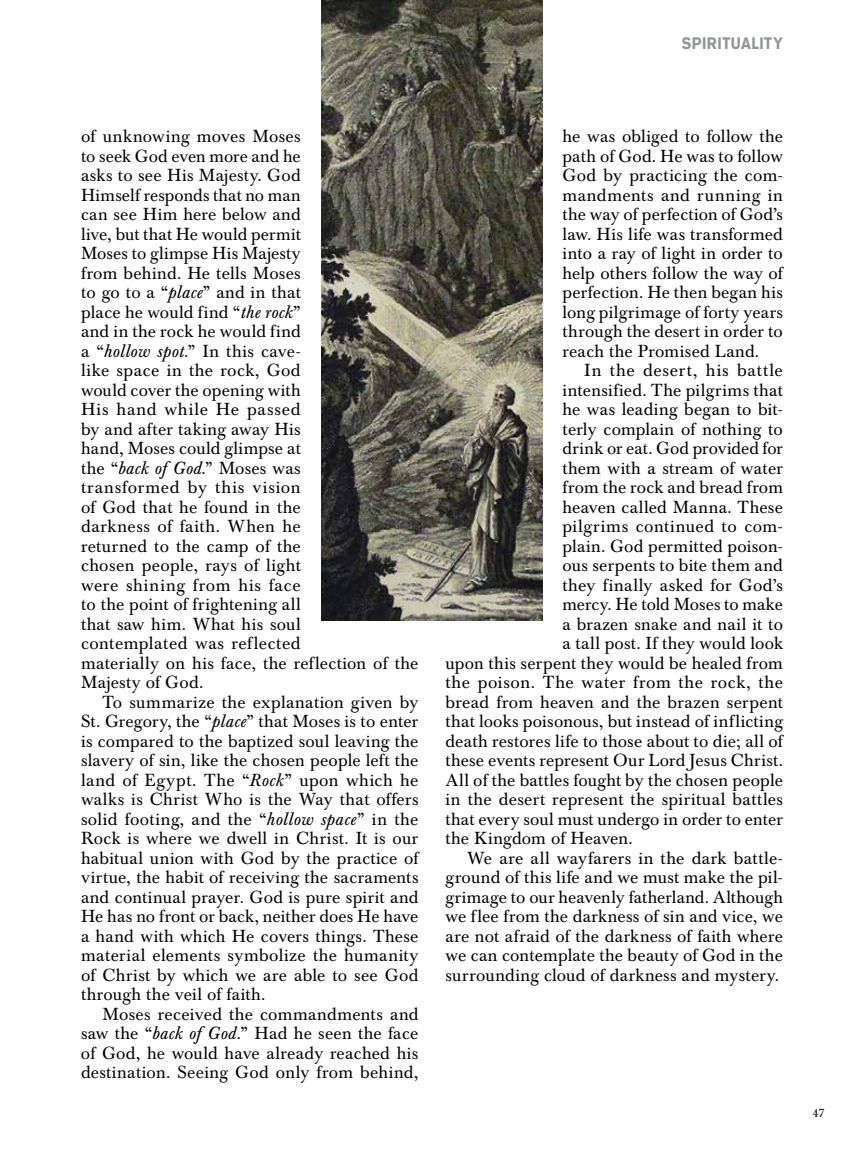
<style>
.page{position:relative;width:864px;height:1161px;background:#fff}
.page>*{position:absolute;margin:0;border:0;box-sizing:border-box;transform-origin:0 0}
.t1{font:17.25px/19.5px "Baskerville BE";letter-spacing:.015em;color:#000;text-align:justify}
.t2{font:17.25px "Baskerville BE";letter-spacing:.035em;color:#000}
.t3{font:17.25px "Baskerville BE";letter-spacing:.05em;color:#000}
.t4{font:700 16.5px "Akzidenz Grotesk BE";letter-spacing:.035em;color:#939598;scale:.85 1}
.t5{font:12px "Baskerville BE";color:#000}
.s1{font-style:italic}
</style>
<div class="page">
<img style="left:321px;top:0;width:221px;height:620px">
<p class="t4" style="left:682px;top:34px;width:121px">SPIRITUALITY</p>
<p class="t1" style="left:81px;top:127px;width:339px;text-align:left">of unknowing moves Moses<br>to seek God even more and he<br>asks to see His Majesty. God<br>Himself responds that no man<br>can see Him here below and<br>live, but that He would permit<br>Moses to glimpse His Majesty<br>from behind. He tells Moses<br>to go to a “<span class="s1">place</span>” and in that<br>place he would find “<span class="s1">the rock</span>”<br>and in the rock he would find<br>a “<span class="s1">hollow spot</span>.” In this cave-<br>like space in the rock, God<br>would cover the opening with<br>His hand while He passed<br>by and after taking away His<br>hand, Moses could glimpse at<br>the “<span class="s1">back of God</span>.” Moses was<br>transformed by this vision<br>of God that he found in the<br>darkness of faith. When he<br>returned to the camp of the<br>chosen people, rays of light<br>were shining from his face<br>to the point of frightening all<br>that saw him. What his soul<br>contemplated was reflected<br>materially on his face, the reflection of the<br>Majesty of God.</p>
<p class="t1" style="left:81px;top:692px;width:339px;text-indent:22px">To summarize the explanation given by St. Gregory, the “<span class="s1">place</span>” that Moses is to enter is compared to the baptized soul leaving the slavery of sin, like the chosen people left the land of Egypt. The “<span class="s1">Rock</span>” upon which he walks is Christ Who is the Way that offers solid footing, and the “<span class="s1">hollow space</span>” in the Rock is where we dwell in Christ. It is our habitual union with God by the practice of virtue, the habit of receiving the sacraments and continual prayer. God is pure spirit and He has no front or back, neither does He have a hand with which He covers things. These material elements symbolize the humanity of Christ by which we are able to see God through the veil of faith.</p>
<p class="t1" style="left:81px;top:1004px;width:339px;text-indent:22px">Moses received the commandments and saw the “<span class="s1">back of God.</span>” Had he seen the face of God, he would have already reached his destination. Seeing God only from behind,</p>
<p class="t1" style="left:562px;top:127px;width:222px">he was obliged to follow the path of God. He was to follow God by practicing the com&shy;mandments and running in the way of perfection of God’s law. His life was transformed into a ray of light in order to help others follow the way of perfection. He then began his long pilgrimage of forty years through the desert in order to reach the Promised Land.</p>
<p class="t3" style="left:584px;top:360px;width:200px">In the desert, his battle</p>
<p class="t1" style="left:562px;top:380px;width:222px">intensified. The pilgrims that</p>
<p class="t1" style="left:562px;top:400px;width:222px">he was leading began to bit-</p>
<p class="t1" style="left:562px;top:419px;width:222px">terly complain of nothing to</p>
<p class="t1" style="left:562px;top:439px;width:222px">drink or eat. God provided for</p>
<p class="t1" style="left:562px;top:458px;width:222px">them with a stream of water</p>
<p class="t1" style="left:562px;top:478px;width:222px">from the rock and bread from</p>
<p class="t1" style="left:562px;top:497px;width:222px">heaven called Manna. These</p>
<p class="t1" style="left:562px;top:517px;width:222px">pilgrims continued to com-</p>
<p class="t1" style="left:562px;top:536px;width:222px">plain. God permitted poison-</p>
<p class="t1" style="left:562px;top:556px;width:222px">ous serpents to bite them and</p>
<p class="t1" style="left:562px;top:575px;width:222px">they finally asked for God’s</p>
<p class="t1" style="left:562px;top:595px;width:222px">mercy. He told Moses to make</p>
<p class="t1" style="left:562px;top:614px;width:222px">a brazen snake and nail it to</p>
<p class="t1" style="left:562px;top:634px;width:222px">a tall post. If they would look</p>
<p class="t1" style="left:445px;top:653px;width:339px">upon this serpent they would be healed from</p>
<p class="t2" style="left:446px;top:672px;width:339px">the poison. The water from the rock, the</p>
<p class="t1" style="left:446px;top:692px;width:339px">bread from heaven and the brazen serpent</p>
<p class="t1" style="left:446px;top:712px;width:339px">that looks poisonous, but instead of inflicting</p>
<p class="t1" style="left:446px;top:731px;width:339px">death restores life to those about to die; all of</p>
<p class="t1" style="left:446px;top:751px;width:339px">these events represent Our Lord Jesus Christ.</p>
<p class="t1" style="left:446px;top:770px;width:339px">All of the battles fought by the chosen people</p>
<p class="t1" style="left:446px;top:790px;width:339px">in the desert represent the spiritual battles</p>
<p class="t1" style="left:446px;top:809px;width:339px">that every soul must undergo in order to enter</p>
<p class="t1" style="left:446px;top:829px;width:189px">the Kingdom of Heaven.</p>
<p class="t1" style="left:467px;top:848px;width:317px">We are all wayfarers in the dark battle-</p>
<p class="t1" style="left:446px;top:868px;width:339px">ground of this life and we must make the pil-</p>
<p class="t1" style="left:446px;top:887px;width:339px">grimage to our heavenly fatherland. Although</p>
<p class="t1" style="left:446px;top:907px;width:339px">we flee from the darkness of sin and vice, we</p>
<p class="t1" style="left:446px;top:926px;width:339px">are not afraid of the darkness of faith where</p>
<p class="t1" style="left:446px;top:946px;width:339px">we can contemplate the beauty of God in the</p>
<p class="t1" style="left:446px;top:965px;width:335px">surrounding cloud of darkness and mystery.</p>
<p class="t5" style="left:813px;top:1106px;width:14px">47</p>
</div>
